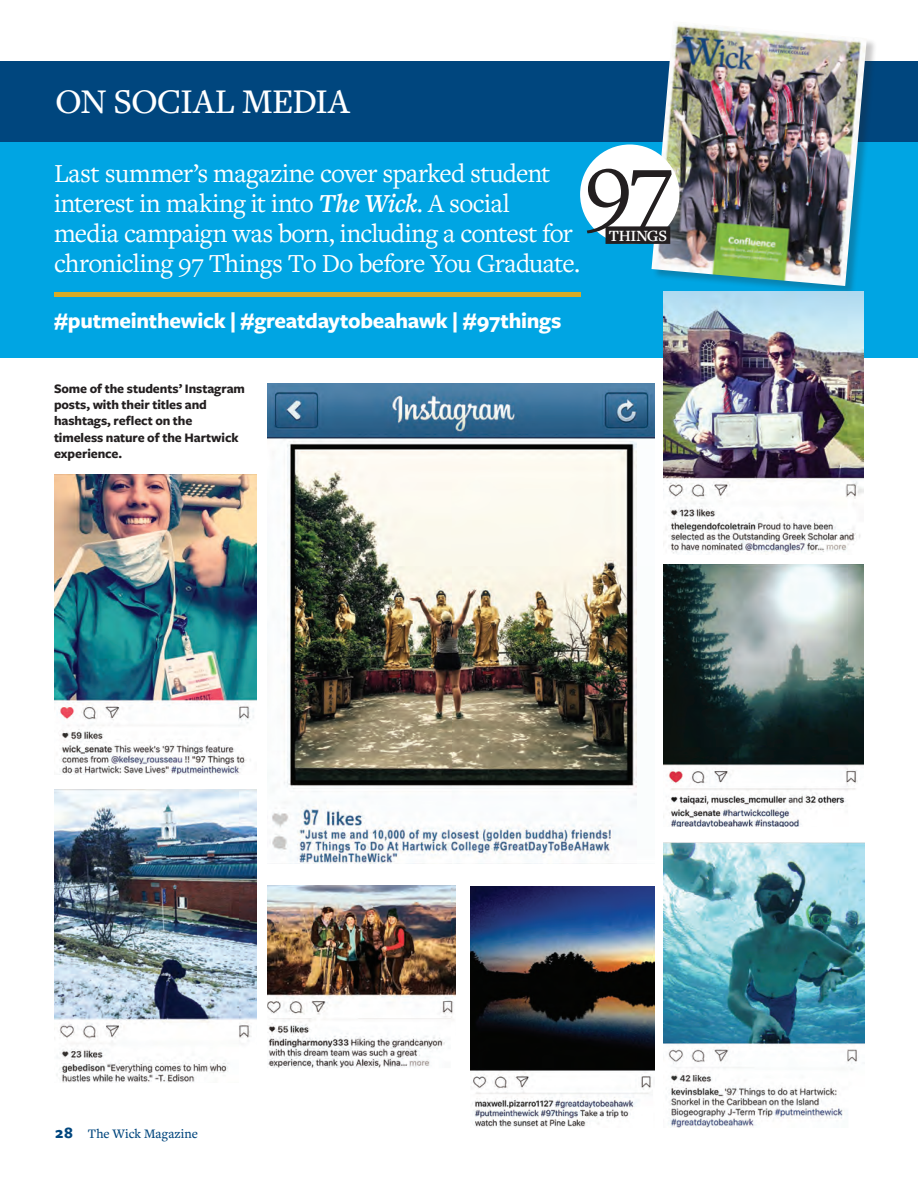
<style>
.page{position:relative;width:918px;height:1188px;background:#fff}
.page>*{position:absolute;margin:0;border:0;box-sizing:border-box;transform-origin:0 0}
.t1{font:96.75px "Freight Text Pro";color:#231f20}
.t2{font:500 36px "Freight Text Pro";letter-spacing:-.03em;color:#fff}
.t3{font:27px/30px "Freight Text Pro";letter-spacing:-.025em;color:#fff}
.t4{font:700 22.5px "Freight Sans Pro";letter-spacing:-.015em;color:#fff}
.t5{font:600 16.35px "Freight Text Pro";letter-spacing:-.025em;color:#fff}
.t6{font:700 13.5px/16.2px "Freight Sans Pro";letter-spacing:-.005em;color:#231f20}
.t7{font:500 13.5px "Freight Text Pro";letter-spacing:.005em;color:#00467e}
.s1{font-weight:600;font-style:italic}
.s2{font-family:"Freight Sans Pro";font-weight:700;font-size:16.5px}
</style>
<div class="page">
<div style="left:0;top:61px;width:918px;height:297px;background:#00a5e3"></div>
<div style="left:0;top:61px;width:918px;height:80px;background:#00467e"></div>
<div style="left:652px;top:22px;width:226px;height:275px;background:#231f20;opacity:.25"></div>
<img style="left:652px;top:22px;width:215px;height:264px">
<div style="left:580px;top:145px;width:100px;height:99px;background:#fff;border-radius:50%"></div>
<div style="left:606px;top:227px;width:63px;height:16px;background:#231f20"></div>
<div style="left:606px;top:226px;width:64px;height:18px;border:2px solid #231f20"></div>
<img style="left:664px;top:843px;width:200px;height:284px">
<img style="left:268px;top:438px;width:386px;height:425px">
<img style="left:664px;top:292px;width:200px;height:263px">
<img style="left:470px;top:886px;width:184px;height:241px">
<img style="left:55px;top:790px;width:202px;height:293px">
<img style="left:664px;top:564px;width:200px;height:263px">
<img style="left:54px;top:475px;width:203px;height:300px">
<img style="left:268px;top:886px;width:188px;height:182px">
<img style="left:268px;top:384px;width:386px;height:54px">
<hr style="left:54px;top:292px;width:526px;height:4px;background:#d9ab26">
<h2 class="t2" style="left:55px;top:77px;width:296px">ON SOCIAL MEDIA</h2>
<p class="t3" style="left:54px;top:158px;width:528px">Last summer’s magazine cover sparked student interest in making it into <span class="s1">The Wick</span>. A social media campaign was born, including a contest for chronicling 97 Things To Do before You Graduate.</p>
<p class="t4" style="left:54px;top:305px;width:509px">#putmeinthewick | #greatdaytobeahawk | #97things</p>
<h1 class="t1" style="left:584px;top:121px;width:91px">97</h1>
<p class="t5" style="left:609px;top:225px;width:60px">THINGS</p>
<p class="t6" style="left:54px;top:380px;width:193px">Some of the students’ Instagram posts, with their titles and hashtags, reflect on the timeless nature of the Hartwick experience.</p>
<p class="t7" style="left:55px;top:1125px;width:144px"><span class="s2">28</span> The Wick Magazine</p>
</div>
